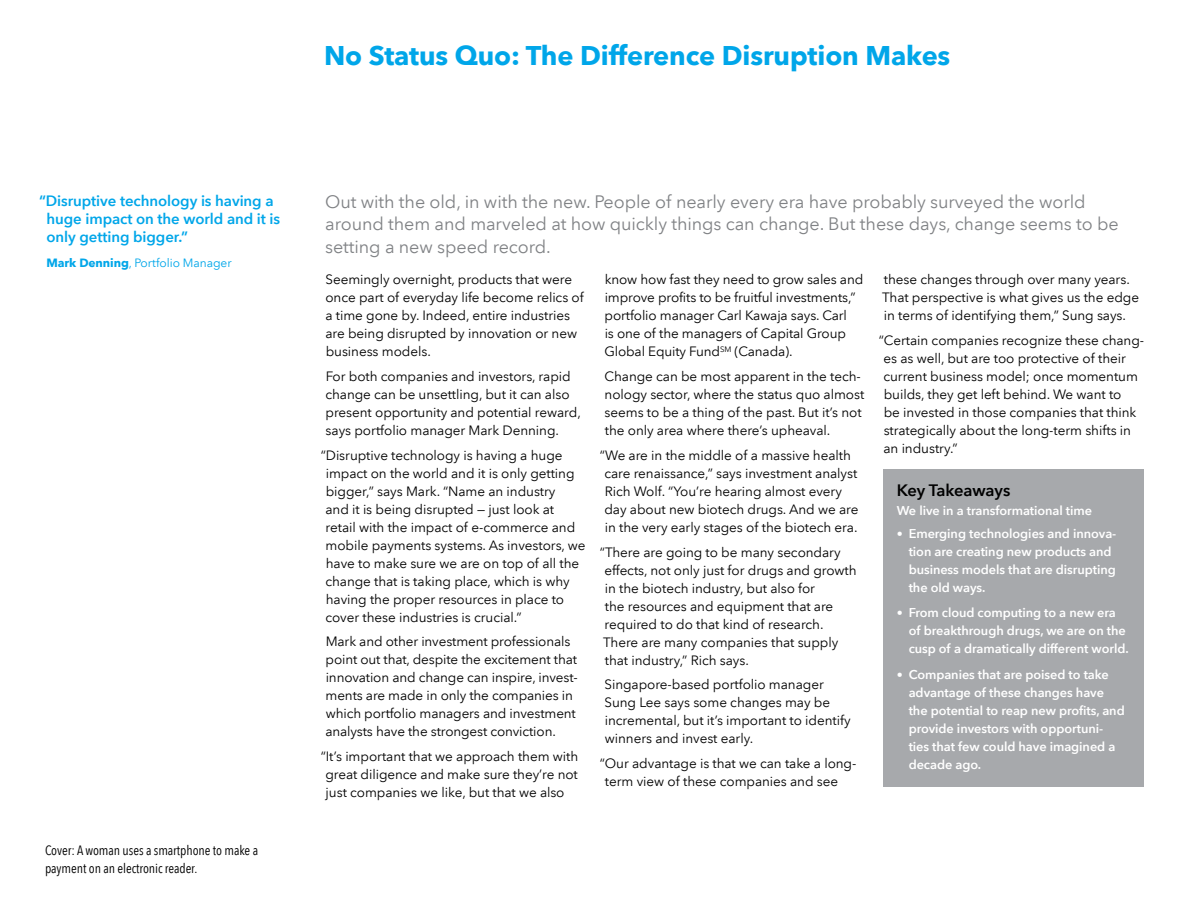
<style>
.page{position:relative;width:1188px;height:918px;background:#fff}
.page>*{position:absolute;margin:0;border:0;box-sizing:border-box;transform-origin:0 0}
.t1{font:700 27px "Avenir Next LT Com";letter-spacing:-.005em;color:#00a6e9}
.t2{font:18px/22.5px "Avenir Next LT Com";letter-spacing:-.005em;color:#808285}
.t3{font:600 16.5px "Avenir Next LT Com";letter-spacing:-.005em;color:#000}
.t4{font:600 15px/18px "Avenir Next LT Com";letter-spacing:-.005em;color:#00a6e9}
.t5{font:13.5px/18px "Avenir Next LT Com";letter-spacing:-.005em;color:#000}
.t6{font:condensed 13.5px/18px "Avenir Next LT Com";letter-spacing:-.005em;color:#000}
.t7{font:600 12.75px/18px "Avenir Next LT Com";letter-spacing:-.005em;color:#fff}
.t8{font:12px "Avenir Next LT Com";letter-spacing:-.005em;color:#00a6e9}
.s1{font-weight:700}
.s2{font-weight:400;font-size:12px}
</style>
<div class="page">
<div style="left:883px;top:469px;width:261px;height:318px;background:#a7a9ac"></div>
<h1 class="t1" style="left:324px;top:39px;width:628px">No Status Quo: The Difference Disruption Makes</h1>
<p class="t4" style="left:46px;top:191px;width:235px;text-indent:-8px">“Disruptive technology is having a huge impact on the world and it is only getting bigger.”</p>
<p class="t8" style="left:46px;top:256px;width:187px"><span class="s1">Mark Denning</span>, Portfolio Manager</p>
<p class="t6" style="left:45px;top:841px;width:215px">Cover: A woman uses a smartphone to make a payment on an electronic reader.</p>
<h2 class="t2" style="left:325px;top:190px;width:795px">Out with the old, in with the new. People of nearly every era have probably surveyed the world around them and marveled at how quickly things can change. But these days, change seems to be setting a new speed record.</h2>
<p class="t5" style="left:325px;top:271px;width:260px">Seemingly overnight, products that were once part of everyday life become relics of a time gone by. Indeed, entire industries are being disrupted by innovation or new business models.</p>
<p class="t5" style="left:325px;top:367px;width:257px">For both companies and investors, rapid change can be unsettling, but it can also present opportunity and potential reward, says portfolio manager Mark Denning.</p>
<p class="t5" style="left:325px;top:446px;width:262px;text-indent:-5px">“Disruptive technology is having a huge impact on the world and it is only getting bigger,” says Mark. “Name an industry<br>and it is being disrupted — just look at retail with the impact of e-commerce and mobile payments systems. As investors, we have to make sure we are on top of all the change that is taking place, which is why having the proper resources in place to cover these industries is crucial.”</p>
<p class="t5" style="left:325px;top:633px;width:254px">Mark and other investment professionals point out that, despite the excitement that innovation and change can inspire, invest&shy;ments are made in only the companies in which portfolio managers and investment analysts have the strongest conviction.</p>
<p class="t5" style="left:325px;top:748px;width:254px;text-align:justify;text-indent:-5px">“It’s important that we approach them with great diligence and make sure they’re not just companies we like, but that we also</p>
<p class="t5" style="left:604px;top:271px;width:260px">know how fast they need to grow sales and improve profits to be fruitful investments,” portfolio manager Carl Kawaja says. Carl<br>is one of the managers of Capital Group Global Equity Fund<sup>SM</sup> (Canada).</p>
<p class="t5" style="left:604px;top:367px;width:261px">Change can be most apparent in the tech&shy;nology sector, where the status quo almost seems to be a thing of the past. But it’s not the only area where there’s upheaval.</p>
<p class="t5" style="left:604px;top:446px;width:256px;text-indent:-5px">“We are in the middle of a massive health care renaissance,” says investment analyst Rich Wolf. “You’re hearing almost every day about new biotech drugs. And we are in the very early stages of the biotech era.</p>
<p class="t5" style="left:600px;top:543px;width:258px">“There are going to be many secondary effects, not only just for drugs and growth in the biotech industry, but also for<br>the resources and equipment that are required to do that kind of research.<br>There are many companies that supply that industry,” Rich says.</p>
<p class="t5" style="left:605px;top:676px;width:248px">Singapore-based portfolio manager Sung Lee says some changes may be incremental, but it’s important to identify winners and invest early.</p>
<p class="t5" style="left:605px;top:754px;width:253px;text-indent:-5px">“Our advantage is that we can take a long&shy;term view of these companies and see</p>
<p class="t5" style="left:882px;top:271px;width:258px">these changes through over many years.<br>That perspective is what gives us the edge in terms of identifying them,” Sung says.</p>
<p class="t5" style="left:883px;top:331px;width:262px;text-indent:-5px">“Certain companies recognize these chang&shy;es as well, but are too protective of their current business model; once momentum builds, they get left behind. We want to<br>be invested in those companies that think strategically about the long-term shifts in an industry.”</p>
<p class="t3" style="left:897px;top:480px;width:115px">Key Takeaways</p>
<p class="t7" style="left:897px;top:502px;width:197px">We live in a transformational time</p>
<p class="t7" style="left:909px;top:524px;width:209px;text-indent:-12px"><span class="s2">•</span> Emerging technologies and innova&shy;tion are creating new products and business models that are disrupting the old ways.</p>
<p class="t7" style="left:909px;top:604px;width:222px;text-indent:-12px"><span class="s2">•</span> From cloud computing to a new era of breakthrough drugs, we are on the cusp of a dramatically different world.</p>
<p class="t7" style="left:909px;top:665px;width:218px;text-indent:-12px"><span class="s2">•</span> Companies that are poised to take advantage of these changes have the potential to reap new profits, and provide investors with opportuni&shy;ties that few could have imagined a decade ago.</p>
</div>
